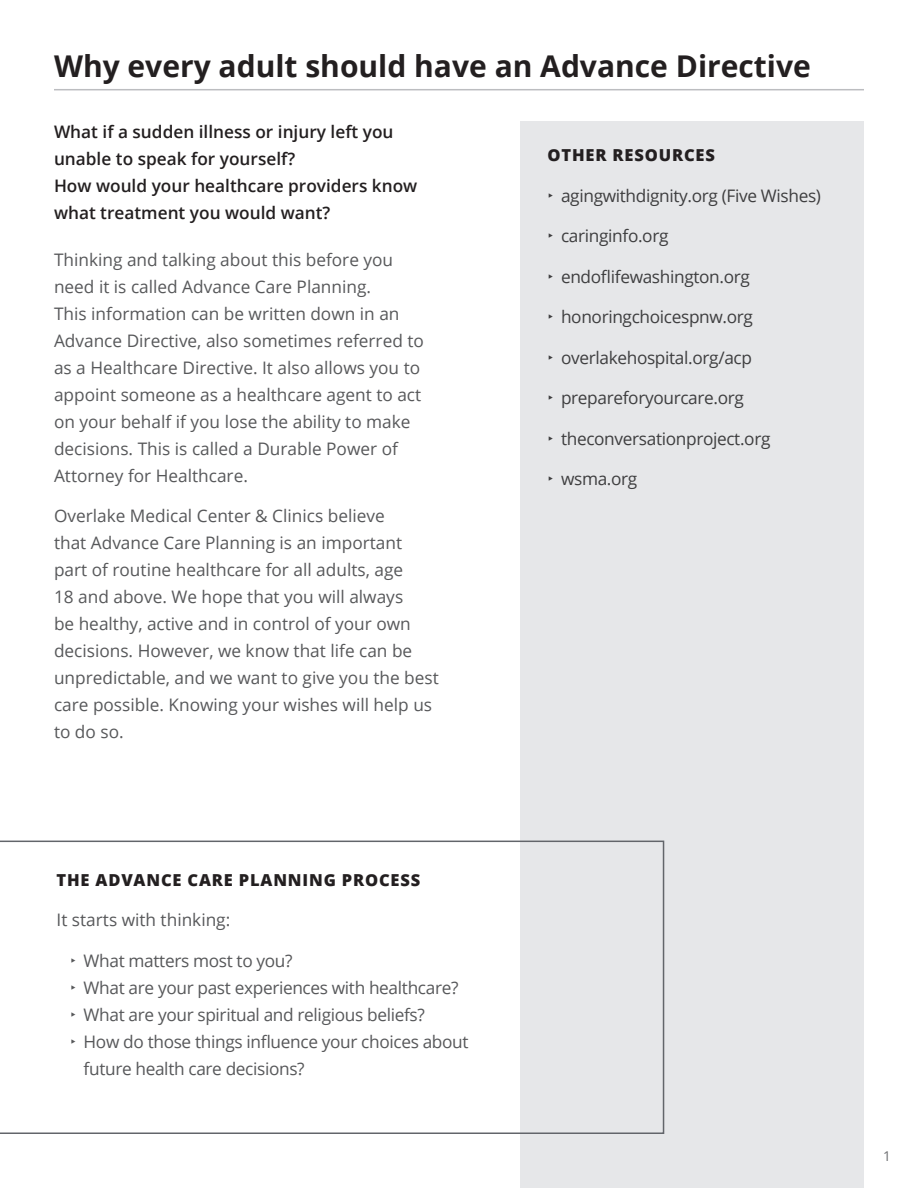
<style>
.page{position:relative;width:918px;height:1188px;background:#fff}
.page>*{position:absolute;margin:0;border:0;box-sizing:border-box;transform-origin:0 0}
.t1{font:700 30px "Open Sans";color:#231f20}
.t2{font:17.25px/27px "Open Sans";color:#57585a}
.t3{font:17.25px "Open Sans";letter-spacing:-.02em;color:#3e3e3f}
.t4{font:17.25px "Open Sans";letter-spacing:-.02em;color:#57585a}
.t5{font:600 17.25px/27px "Open Sans";color:#231f20}
.t6{font:800 16.5px "Open Sans";letter-spacing:.05em;color:#231f20}
.t7{font:13.5px "Open Sans";color:#6c6d70}
.s1{font-family:"Helvetica"}
</style>
<div class="page">
<hr style="left:54px;top:89px;width:810px;height:1px;background:#bcbdc0">
<div style="left:521px;top:122px;width:343px;height:1066px;background:#e6e7e9"></div>
<svg style="left:0;top:841px;width:664px;height:293px"></svg>
<h1 class="t1" style="left:54px;top:45px;width:758px">Why every adult should have an Advance Directive</h1>
<p class="t5" style="left:54px;top:118px;width:365px">What if a sudden illness or injury left you unable to speak for yourself?<br>How would your healthcare providers know what treatment you would want?</p>
<p class="t2" style="left:54px;top:246px;width:371px">Thinking and talking about this before you need it is called Advance Care Planning.<br>This information can be written down in an Advance Directive, also sometimes referred to as a Healthcare Directive. It also allows you to appoint someone as a healthcare agent to act on your behalf if you lose the ability to make decisions. This is called a Durable Power of Attorney for Healthcare.</p>
<p class="t2" style="left:54px;top:502px;width:386px">Overlake Medical Center &amp; Clinics believe<br>that Advance Care Planning is an important part of routine healthcare for all adults, age<br>18 and above. We hope that you will always<br>be healthy, active and in control of your own decisions. However, we know that life can be unpredictable, and we want to give you the best care possible. Knowing your wishes will help us to do so.</p>
<p class="t6" style="left:57px;top:867px;width:365px">THE ADVANCE CARE PLANNING PROCESS</p>
<p class="t2" style="left:57px;top:906px;width:175px">It starts with thinking:</p>
<p class="t4" style="left:70px;top:949px;width:224px"><span class="s1">‣</span> What matters most to you?</p>
<p class="t4" style="left:70px;top:976px;width:390px"><span class="s1">‣</span> What are your past experiences with healthcare?</p>
<p class="t4" style="left:70px;top:1003px;width:356px"><span class="s1">‣</span> What are your spiritual and religious beliefs?</p>
<p class="t4" style="left:70px;top:1030px;width:400px"><span class="s1">‣</span> How do those things influence your choices about</p>
<p class="t4" style="left:84px;top:1057px;width:223px">future health care decisions?</p>
<p class="t6" style="left:548px;top:143px;width:169px">OTHER RESOURCES</p>
<p class="t3" style="left:548px;top:184px;width:275px"><span class="s1">‣</span> agingwithdignity.org (Five Wishes)</p>
<p class="t3" style="left:548px;top:224px;width:122px"><span class="s1">‣</span> caringinfo.org</p>
<p class="t3" style="left:548px;top:265px;width:204px"><span class="s1">‣</span> endoflifewashington.org</p>
<p class="t3" style="left:548px;top:305px;width:207px"><span class="s1">‣</span> honoringchoicespnw.org</p>
<p class="t3" style="left:548px;top:346px;width:206px"><span class="s1">‣</span> overlakehospital.org/acp</p>
<p class="t3" style="left:548px;top:386px;width:198px"><span class="s1">‣</span> prepareforyourcare.org</p>
<p class="t3" style="left:548px;top:427px;width:224px"><span class="s1">‣</span> theconversationproject.org</p>
<p class="t3" style="left:548px;top:467px;width:91px"><span class="s1">‣</span> wsma.org</p>
<p class="t7" style="left:883px;top:1147px;width:9px">1</p>
</div>
